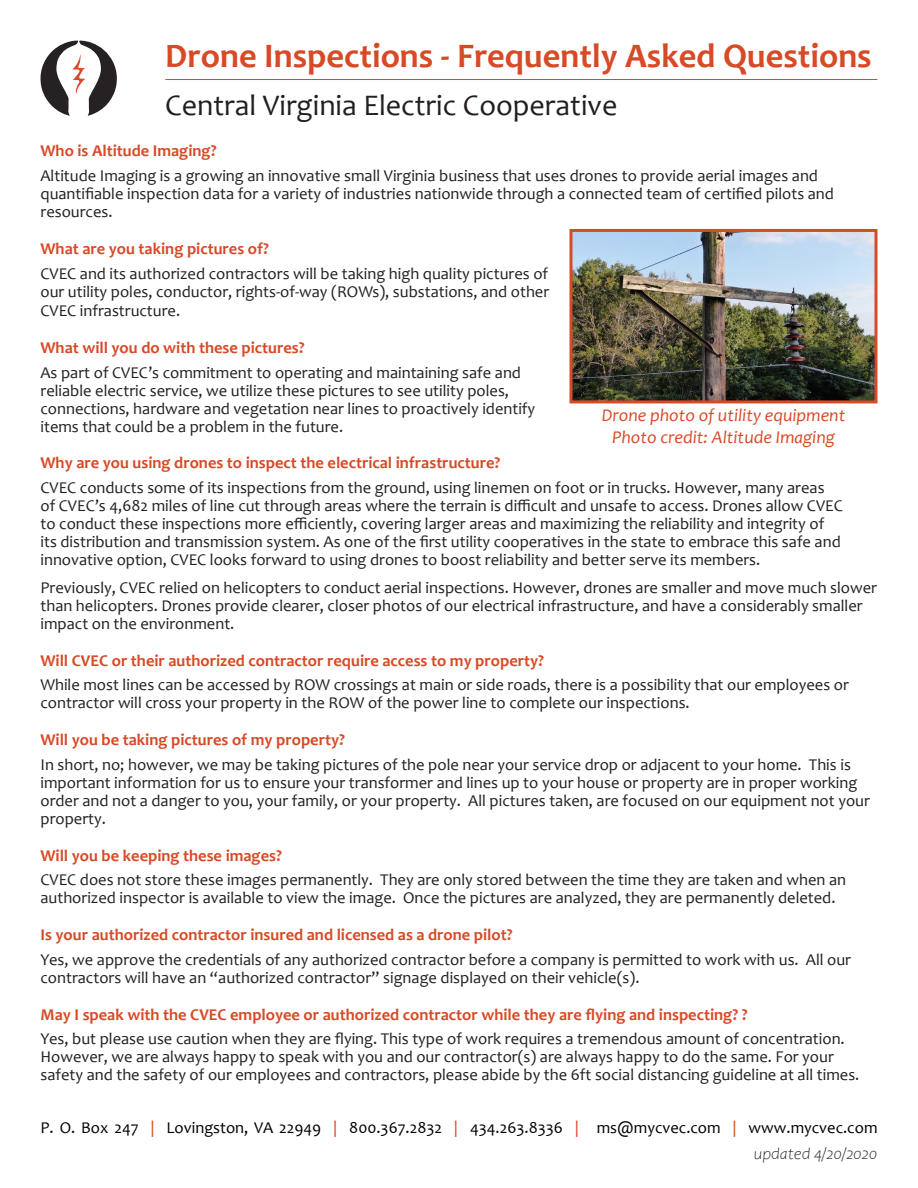
<style>
.page{position:relative;width:918px;height:1188px;background:#fff}
.page>*{position:absolute;margin:0;border:0;box-sizing:border-box;transform-origin:0 0}
.t1{font:700 34.5px "Candara";color:#d84926}
.t2{font:30px "Candara";color:#231f20}
.t3{font:italic 18px/21.8px "Candara";color:#d84926;text-align:center}
.t4{font:16.5px/18px "Candara";color:#231f20}
.t5{font:700 16.5px "Candara";color:#d84926}
.t6{font:16.5px "Candara";color:#000}
.t7{font:italic 300 16.5px "Candara";color:#231f20}
.t8{font:16.5px "Candara";color:#d84926}
</style>
<div class="page">
<svg style="left:40px;top:40px;width:77px;height:76px"></svg>
<hr style="left:165px;top:79px;width:713px;height:1px;background:#d84926">
<img style="left:573px;top:233px;width:301px;height:166px">
<div style="left:569px;top:229px;width:309px;height:174px;border:3px solid #d84926"></div>
<h1 class="t1" style="left:165px;top:34px;width:708px">Drone Inspections - Frequently Asked Questions</h1>
<h2 class="t2" style="left:165px;top:86px;width:454px">Central Virginia Electric Cooperative</h2>
<p class="t5" style="left:40px;top:141px;width:178px">Who is Altitude Imaging?</p>
<p class="t4" style="left:40px;top:167px;width:795px">Altitude Imaging is a growing an innovative small Virginia business that uses drones to provide aerial images and quantifiable inspection data for a variety of industries nationwide through a connected team of certified pilots and resources.</p>
<p class="t5" style="left:40px;top:238px;width:230px">What are you taking pictures of?</p>
<p class="t4" style="left:40px;top:264px;width:510px">CVEC and its authorized contractors will be taking high quality pictures of our utility poles, conductor, rights-of-way (ROWs), substations, and other</p>
<p class="t4" style="left:40px;top:302px;width:141px">CVEC infrastructure.</p>
<p class="t5" style="left:40px;top:337px;width:266px">What will you do with these pictures?</p>
<p class="t4" style="left:40px;top:363px;width:496px">As part of CVEC’s commitment to operating and maintaining safe and reliable electric service, we utilize these pictures to see utility poles, connections, hardware and vegetation near lines to proactively identify items that could be a problem in the future.</p>
<p class="t5" style="left:40px;top:453px;width:461px">Why are you using drones to inspect the electrical infrastructure?</p>
<p class="t4" style="left:40px;top:479px;width:804px">CVEC conducts some of its inspections from the ground, using linemen on foot or in trucks. However, many areas of CVEC’s 4,682 miles of line cut through areas where the terrain is difficult and unsafe to access. Drones allow CVEC to conduct these inspections more efficiently, covering larger areas and maximizing the reliability and integrity of its distribution and transmission system. As one of the first utility cooperatives in the state to embrace this safe and innovative option, CVEC looks forward to using drones to boost reliability and better serve its members.</p>
<p class="t4" style="left:40px;top:578px;width:838px">Previously, CVEC relied on helicopters to conduct aerial inspections. However, drones are smaller and move much slower than helicopters. Drones provide clearer, closer photos of our electrical infrastructure, and have a considerably smaller impact on the environment.</p>
<p class="t5" style="left:40px;top:650px;width:505px">Will CVEC or their authorized contractor require access to my property?</p>
<p class="t4" style="left:40px;top:676px;width:810px">While most lines can be accessed by ROW crossings at main or side roads, there is a possibility that our employees or contractor will cross your property in the ROW of the power line to complete our inspections.</p>
<p class="t5" style="left:40px;top:729px;width:306px">Will you be taking pictures of my property?</p>
<p class="t4" style="left:40px;top:755px;width:831px">In short, no; however, we may be taking pictures of the pole near your service drop or adjacent to your home. This is important information for us to ensure your transformer and lines up to your house or property are in proper working order and not a danger to you, your family, or your property. All pictures taken, are focused on our equipment not your property.</p>
<p class="t5" style="left:40px;top:845px;width:243px">Will you be keeping these images?</p>
<p class="t4" style="left:40px;top:871px;width:807px">CVEC does not store these images permanently. They are only stored between the time they are taken and when an authorized inspector is available to view the image. Once the pictures are analyzed, they are permanently deleted.</p>
<p class="t5" style="left:40px;top:924px;width:474px">Is your authorized contractor insured and licensed as a drone pilot?</p>
<p class="t4" style="left:40px;top:950px;width:812px">Yes, we approve the credentials of any authorized contractor before a company is permitted to work with us. All our contractors will have an “authorized contractor” signage displayed on their vehicle(s).</p>
<p class="t5" style="left:40px;top:1004px;width:709px">May I speak with the CVEC employee or authorized contractor while they are flying and inspecting? ?</p>
<p class="t4" style="left:40px;top:1030px;width:820px">Yes, but please use caution when they are flying. This type of work requires a tremendous amount of concentration.<br>However, we are always happy to speak with you and our contractor(s) are always happy to do the same. For your safety and the safety of our employees and contractors, please abide by the 6ft social distancing guideline at all times.</p>
<p class="t8" style="left:151px;top:1117px;width:6px">|</p>
<p class="t8" style="left:333px;top:1117px;width:6px">|</p>
<p class="t8" style="left:454px;top:1117px;width:6px">|</p>
<p class="t8" style="left:575px;top:1117px;width:6px">|</p>
<p class="t8" style="left:733px;top:1117px;width:6px">|</p>
<p class="t7" style="left:754px;top:1145px;width:125px">updated 4/20/2020</p>
<p class="t3" style="left:602px;top:404px;width:245px">Drone photo of utility equipment<br>Photo credit: Altitude Imaging</p>
<p class="t6" style="left:40px;top:1117px;width:100px">P. O. Box 247</p>
<p class="t6" style="left:167px;top:1117px;width:156px">Lovingston, VA 22949</p>
<p class="t6" style="left:349px;top:1117px;width:94px">800.367.2832</p>
<p class="t6" style="left:470px;top:1117px;width:94px">434.263.8336</p>
<p class="t6" style="left:597px;top:1117px;width:125px">ms@mycvec.com</p>
<p class="t6" style="left:749px;top:1117px;width:130px">www.mycvec.com</p>
</div>
